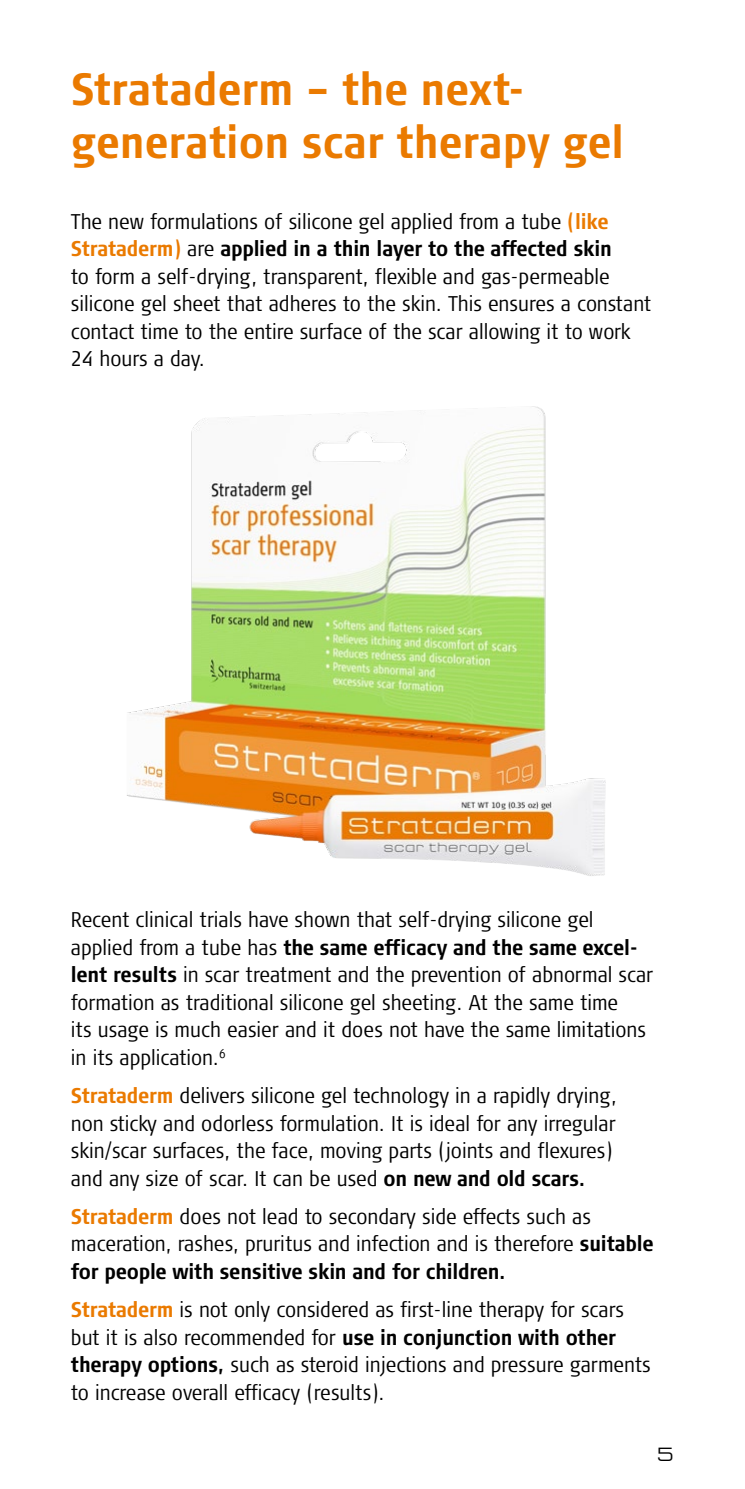
<style>
.page{position:relative;width:745px;height:1489px;background:#fff}
.page>*{position:absolute;margin:0;border:0;box-sizing:border-box;transform-origin:0 0}
.t1{font:700 condensed 45px/52.5px "Signa Pro";color:#ea7a00}
.t2{font:300 condensed 21.25px/27.5px "Signa Pro";color:#000}
.t3{font:300 20px "Q Type Pro Semi Extd";color:#000}
.s1{font-weight:700;color:#ea7a00}
.s2{font-weight:700}
</style>
<div class="page">
<img style="left:127px;top:406px;width:479px;height:470px">
<h1 class="t1" style="left:71px;top:63px;width:554px">Strataderm – the next&shy;generation scar therapy gel</h1>
<p class="t2" style="left:71px;top:208px;width:581px">The new formulations of silicone gel applied from a tube <span class="s1">(like Strataderm)</span> are <span class="s2">applied in a thin layer to the affected skin<br></span>to form a self-drying, transparent, flexible and gas-permeable silicone gel sheet that adheres to the skin. This ensures a constant contact time to the entire surface of the scar allowing it to work 24 hours a day.</p>
<p class="t2" style="left:71px;top:906px;width:583px">Recent clinical trials have shown that self-drying silicone gel applied from a tube has <span class="s2">the same efficacy and the same excel&shy;lent results</span> in scar treatment and the prevention of abnormal scar formation as traditional silicone gel sheeting. At the same time<br>its usage is much easier and it does not have the same limitations in its application.<sup>6</sup></p>
<p class="t2" style="left:71px;top:1081px;width:547px"><span class="s1">Strataderm</span> delivers silicone gel technology in a rapidly drying, non sticky and odorless formulation. It is ideal for any irregular skin/scar surfaces, the face, moving parts (joints and flexures) and any size of scar. It can be used <span class="s2">on new and old scars.</span></p>
<p class="t2" style="left:71px;top:1202px;width:583px"><span class="s1">Strataderm</span> does not lead to secondary side effects such as maceration, rashes, pruritus and infection and is therefore <span class="s2">suitable for people with sensitive skin and for children.</span></p>
<p class="t2" style="left:71px;top:1295px;width:581px"><span class="s1">Strataderm</span> is not only considered as first-line therapy for scars but it is also recommended for <span class="s2">use in conjunction with other therapy options,</span> such as steroid injections and pressure garments to increase overall efficacy (results).</p>
<p class="t3" style="left:656px;top:1442px;width:19px">5</p>
</div>
